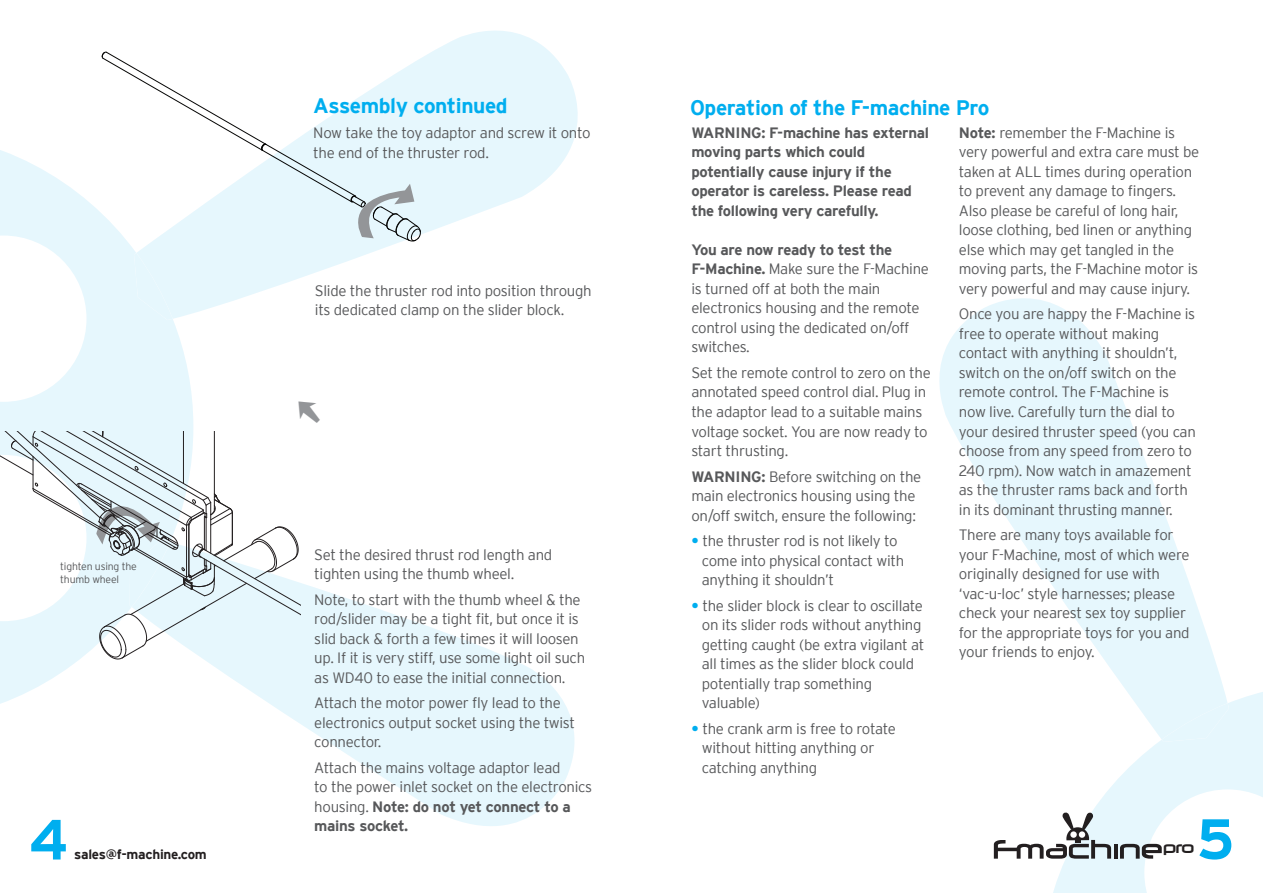
<style>
.page{position:relative;width:1263px;height:893px;background:#fff}
.page>*{position:absolute;margin:0;border:0;box-sizing:border-box;transform-origin:0 0}
.t1{font:700 56.55px "Interstate";color:#00aeef}
.t2{font:22.95px "Pizza Dude Pointers";color:#939598}
.t3{font:700 21px "Interstate";letter-spacing:-.02em;color:#00aeef}
.t4{font:300 15px/19.5px "Interstate";letter-spacing:-.02em;color:#57585a}
.t5{font:700 15px/19.5px "Interstate";letter-spacing:-.02em;color:#57585a}
.t6{font:14.7px "Neuropolitical";color:#231f20}
.t7{font:700 13.5px "Interstate";letter-spacing:-.02em;color:#231f20}
.t8{font:300 10.5px/13.5px "Interstate";letter-spacing:-.02em;color:#57585a}
.s1{font-weight:700}
.s2{font-weight:700;color:#00aeef}
</style>
<div class="page">
<svg style="left:193px;top:31px;width:385px;height:282px"></svg>
<svg style="left:205px;top:583px;width:370px;height:243px;fill:#e6f7fd"></svg>
<svg style="left:0;top:150px;width:193px;height:554px;fill:#e6f7fd"></svg>
<div style="left:134px;top:253px;width:39px;height:67px;background:#e6f7fd"></div>
<svg style="left:939px;top:298px;width:283px;height:384px;fill:#e6f7fd"></svg>
<svg style="left:1053px;top:682px;width:210px;height:211px"></svg>
<div style="left:1162px;top:703px;width:67px;height:39px;background:#e6f7fd"></div>
<svg style="left:101px;top:51px;width:320px;height:191px"></svg>
<hr style="left:1114px;top:844px;width:3px;height:15px;background:#231f20">
<svg style="left:1120px;top:844px;width:42px;height:15px"></svg>
<svg style="left:994px;top:811px;width:117px;height:48px"></svg>
<div style="left:1079px;top:831px;width:6px;height:7px;background:#fff;border-radius:50%"></div>
<svg style="left:1070px;top:831px;width:7px;height:7px"></svg>
<svg style="left:0;top:432px;width:302px;height:228px"></svg>
<h3 class="t3" style="left:313px;top:93px;width:196px">Assembly continued</h3>
<p class="t4" style="left:313px;top:123px;width:279px">Now take the toy adaptor and screw it onto the end of the thruster rod.</p>
<h3 class="t3" style="left:690px;top:96px;width:301px">Operation of the F-machine Pro</h3>
<p class="t4" style="left:959px;top:123px;width:242px"><span class="s1">Note:</span> remember the F-Machine is very powerful and extra care must be taken at ALL times during operation to prevent any damage to fingers.<br>Also please be careful of long hair, loose clothing, bed linen or anything else which may get tangled in the moving parts, the F-Machine motor is very powerful and may cause injury.</p>
<p class="t4" style="left:959px;top:304px;width:238px">Once you are happy the F-Machine is free to operate without making contact with anything it shouldn’t, switch on the on/off switch on the remote control. The F-Machine is now live. Carefully turn the dial to your desired thruster speed (you can choose from any speed from zero to 240 rpm). Now watch in amazement as the thruster rams back and forth in its dominant thrusting manner.</p>
<p class="t4" style="left:959px;top:525px;width:232px">There are many toys available for your F-Machine, most of which were originally designed for use with ‘vac-u-loc’ style harnesses; please check your nearest sex toy supplier for the appropriate toys for you and your friends to enjoy.</p>
<p class="t5" style="left:691px;top:123px;width:239px">WARNING: F-machine has external moving parts which could potentially cause injury if the operator is careless. Please read the following very carefully.</p>
<p class="t4" style="left:691px;top:240px;width:239px"><span class="s1">You are now ready to test the<br>F-Machine.</span> Make sure the F-Machine is turned off at both the main electronics housing and the remote control using the dedicated on/off switches.</p>
<p class="t4" style="left:691px;top:363px;width:241px">Set the remote control to zero on the annotated speed control dial. Plug in the adaptor lead to a suitable mains voltage socket. You are now ready to start thrusting.</p>
<p class="t4" style="left:691px;top:466px;width:231px"><span class="s1">WARNING:</span> Before switching on the main electronics housing using the on/off switch, ensure the following:</p>
<p class="t4" style="left:702px;top:531px;width:204px;text-indent:-10px"><span class="s2">•</span> the thruster rod is not likely to come into physical contact with anything it shouldn’t</p>
<p class="t4" style="left:702px;top:595px;width:224px;text-indent:-10px"><span class="s2">•</span> the slider block is clear to oscillate on its slider rods without anything getting caught (be extra vigilant at all times as the slider block could potentially trap something valuable)</p>
<p class="t4" style="left:702px;top:718px;width:196px;text-indent:-10px"><span class="s2">•</span> the crank arm is free to rotate without hitting anything or catching anything</p>
<p class="t4" style="left:315px;top:280px;width:278px">Slide the thruster rod into position through its dedicated clamp on the slider block.</p>
<h2 class="t2" style="left:294px;top:396px;width:26px">r</h2>
<p class="t4" style="left:314px;top:545px;width:239px">Set the desired thrust rod length and tighten using the thumb wheel.</p>
<p class="t4" style="left:314px;top:590px;width:272px">Note, to start with the thumb wheel &amp; the rod/slider may be a tight fit, but once it is slid back &amp; forth a few times it will loosen up. If it is very stiff, use some light oil such as WD40 to ease the initial connection.</p>
<p class="t4" style="left:314px;top:693px;width:262px">Attach the motor power fly lead to the electronics output socket using the twist connector.</p>
<p class="t4" style="left:314px;top:758px;width:279px">Attach the mains voltage adaptor lead<br>to the power inlet socket on the electronics housing. <span class="s1">Note: do not yet connect to a mains socket.</span></p>
<p class="t8" style="left:60px;top:559px;width:78px">tighten using the thumb wheel</p>
<h1 class="t1" style="left:30px;top:808px;width:39px">4</h1>
<h1 class="t1" style="left:1196px;top:807px;width:39px">5</h1>
<p class="t6" style="left:1163px;top:838px;width:33px">pro</p>
<p class="t7" style="left:74px;top:847px;width:134px">sales@f-machine.com</p>
</div>
